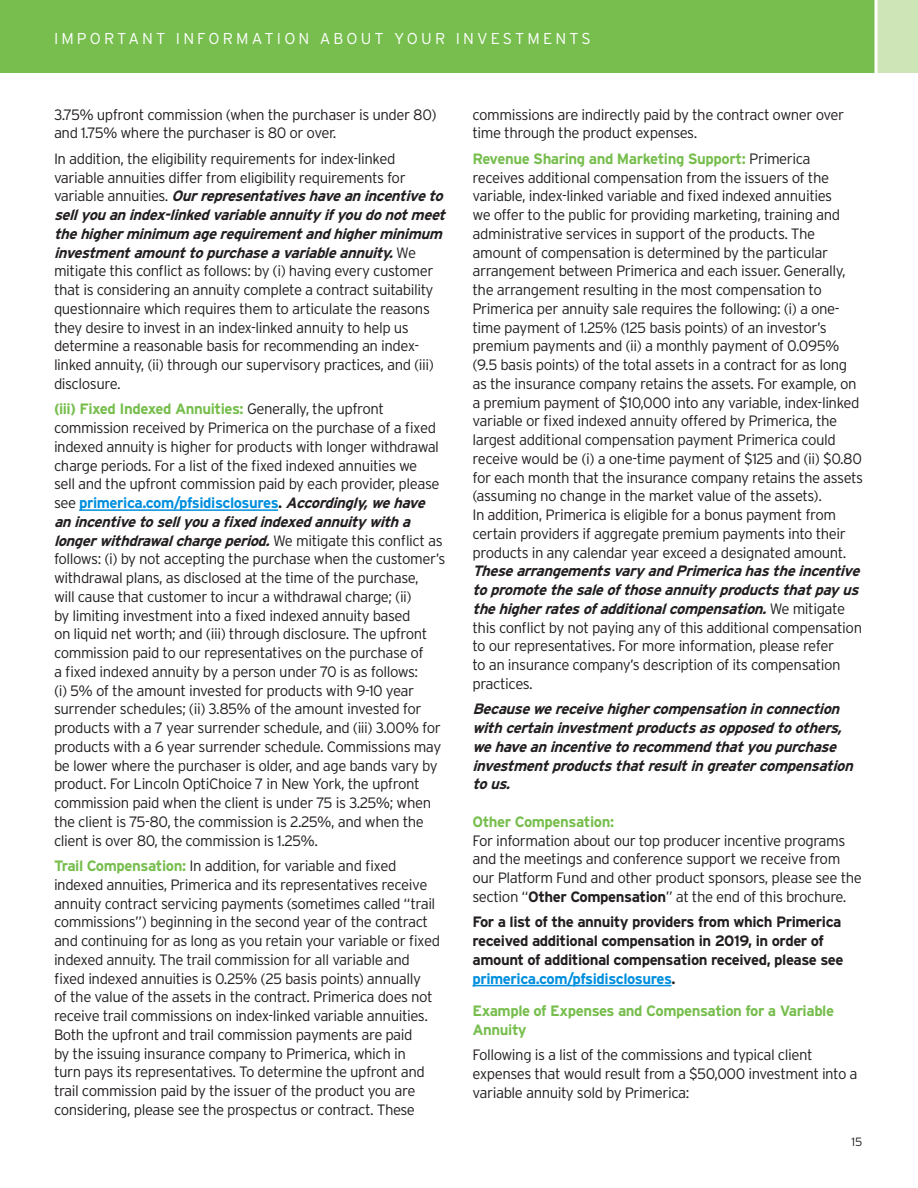
<style>
.page{position:relative;width:918px;height:1188px;background:#fff}
.page>*{position:absolute;margin:0;border:0;box-sizing:border-box;transform-origin:0 0}
.t1{font:300 15.75px "Interstate";letter-spacing:.2em;color:#fff}
.Body_Text__ps{font:300 15px/18.8px "Interstate";letter-spacing:-.03em;color:#231f20}
.Body_Text__ps-2{font:italic 700 15px/18.8px "Interstate";color:#231f20}
.Body_Text__ps-3{font:700 15px/18.8px "Interstate";letter-spacing:-.03em;color:#231f20}
.Subhead__ps{font:700 15px/18.8px "Interstate";letter-spacing:-.03em;color:#77be4e}
.t2{font:300 12px "Interstate";color:#231f20}
.s1{font-weight:700;font-style:italic}
.s2{font-weight:700;color:#77be4e}
.s3{font-weight:700;color:#008fde}
.s4{font-weight:700}
.s5{color:#008fde}
</style>
<div class="page">
<div style="left:0;top:0;width:918px;height:72px;background:#77be4e"></div>
<div style="left:876px;top:0;width:42px;height:72px;background:#cde5b7"></div>
<svg style="left:874px;top:0;width:4px;height:73px"></svg>
<hr style="left:79px;top:509px;width:199px;height:2px;background:#008fde">
<hr style="left:472px;top:985px;width:199px;height:1px;background:#008fde">
<p class="t1" style="left:54px;top:30px;width:538px">IMPORTANT INFORMATION ABOUT YOUR INVESTMENTS</p>
<p class="Body_Text__ps" style="left:54px;top:105px;width:384px">3.75% upfront commission (when the purchaser is under 80) and 1.75% where the purchaser is 80 or over.</p>
<p class="Body_Text__ps" style="left:54px;top:149px;width:397px">In addition, the eligibility requirements for index-linked variable annuities differ from eligibility requirements for<br>v a r i a b l e a n n u i t i e s . <span class="s1">Ourrepresentativeshaveanincentiveto sellyouanindex-linkedvariableannuityifyoudonotmeet thehigherminimum agerequirementandhigherminimum investmentamounttopurchaseavariableannuity.</span>W e mitigate this conflict as follows: by (i) having every customer that is considering an annuity complete a contract suitability questionnaire which requires them to articulate the reasons they desire to invest in an index-linked annuity to help us determine a reasonable basis for recommending an index&shy;linked annuity, (ii) through our supervisory practices, and (iii) disclosure.</p>
<p class="Body_Text__ps" style="left:54px;top:400px;width:393px"><span class="s2">(iii) Fixed Indexed Annuities:</span> Generally, the upfront commission received by Primerica on the purchase of a fixed indexed annuity is higher for products with longer withdrawal charge periods. For a list of the fixed indexed annuities we<br>sell and the upfront commission paid by each provider, please see <span class="s3">primerica.com/pfsidisclosures</span><span class="s4">.</span> <span class="s1">Accordingly,wehave anincentivetosellyouafixedindexedannuitywitha longerwithdrawalchargeperiod.</span>W e m i t i g a t e t h i s c o n fl i c t a s follows: (i) by not accepting the purchase when the customer’s withdrawal plans, as disclosed at the time of the purchase,<br>will cause that customer to incur a withdrawal charge; (ii)<br>by limiting investment into a fixed indexed annuity based<br>on liquid net worth; and (iii) through disclosure. The upfront commission paid to our representatives on the purchase of<br>a fixed indexed annuity by a person under 70 is as follows:<br>(i) 5% of the amount invested for products with 9-10 year surrender schedules; (ii) 3.85% of the amount invested for products with a 7 year surrender schedule, and (iii) 3.00% for products with a 6 year surrender schedule. Commissions may be lower where the purchaser is older, and age bands vary by product. For Lincoln OptiChoice 7 in New York, the upfront commission paid when the client is under 75 is 3.25%; when the client is 75-80, the commission is 2.25%, and when the client is over 80, the commission is 1.25%.</p>
<p class="Body_Text__ps" style="left:54px;top:856px;width:388px"><span class="s2">Trail Compensation:</span> In addition, for variable and fixed indexed annuities, Primerica and its representatives receive annuity contract servicing payments (sometimes called “trail commissions”) beginning in the second year of the contract and continuing for as long as you retain your variable or fixed indexed annuity. The trail commission for all variable and fixed indexed annuities is 0.25% (25 basis points) annually<br>of the value of the assets in the contract. Primerica does not receive trail commissions on index-linked variable annuities.<br>Both the upfront and trail commission payments are paid<br>by the issuing insurance company to Primerica, which in<br>turn pays its representatives. To determine the upfront and trail commission paid by the issuer of the product you are considering, please see the prospectus or contract. These</p>
<p class="Body_Text__ps" style="left:472px;top:105px;width:373px">commissions are indirectly paid by the contract owner over time through the product expenses.</p>
<p class="Body_Text__ps" style="left:472px;top:149px;width:393px"><span class="s2">Revenue Sharing and Marketing Support:</span> Primerica receives additional compensation from the issuers of the variable, index-linked variable and fixed indexed annuities<br>we offer to the public for providing marketing, training and administrative services in support of the products. The amount of compensation is determined by the particular arrangement between Primerica and each issuer. Generally, the arrangement resulting in the most compensation to Primerica per annuity sale requires the following: (i) a one&shy;time payment of 1.25% (125 basis points) of an investor’s premium payments and (ii) a monthly payment of 0.095% (9.5 basis points) of the total assets in a contract for as long as the insurance company retains the assets. For example, on a premium payment of $10,000 into any variable, index-linked variable or fixed indexed annuity offered by Primerica, the largest additional compensation payment Primerica could receive would be (i) a one-time payment of $125 and (ii) $0.80 for each month that the insurance company retains the assets (assuming no change in the market value of the assets).<br>In addition, Primerica is eligible for a bonus payment from certain providers if aggregate premium payments into their products in any calendar year exceed a designated amount.<br><span class="s1">ThesearrangementsvaryandPrimericahastheincentive topromotethesaleofthoseannuityproductsthatpayus thehigherratesofadditionalcompensation.</span>W e m i t i g a t e this conflict by not paying any of this additional compensation to our representatives. For more information, please refer<br>to an insurance company’s description of its compensation practices.</p>
<p class="Body_Text__ps-2" style="left:472px;top:700px;width:386px">Becausewereceivehighercompensationinconnection withcertaininvestmentproductsasopposedtoothers, wehaveanincentivetorecommendthatyoupurchase investmentproductsthatresultingreatercompensation tous.</p>
<p class="Body_Text__ps" style="left:472px;top:812px;width:391px"><span class="s2">Other Compensation:<br></span>For information about our top producer incentive programs and the meetings and conference support we receive from our Platform Fund and other product sponsors, please see the section “<span class="s4">Other Compensation</span>” at the end of this brochure.</p>
<p class="Body_Text__ps-3" style="left:472px;top:913px;width:373px">For a list of the annuity providers from which Primerica received additional compensation in 2019, in order of amount of additional compensation received, please see <span class="s5">primerica.com/pfsidisclosures</span>.</p>
<p class="Subhead__ps" style="left:472px;top:1001px;width:363px">Example of Expenses and Compensation for a Variable<br>Annuity</p>
<p class="Body_Text__ps" style="left:472px;top:1045px;width:387px">Following is a list of the commissions and typical client expenses that would result from a $50,000 investment into a variable annuity sold by Primerica:</p>
<p class="t2" style="left:851px;top:1135px;width:13px">15</p>
</div>
